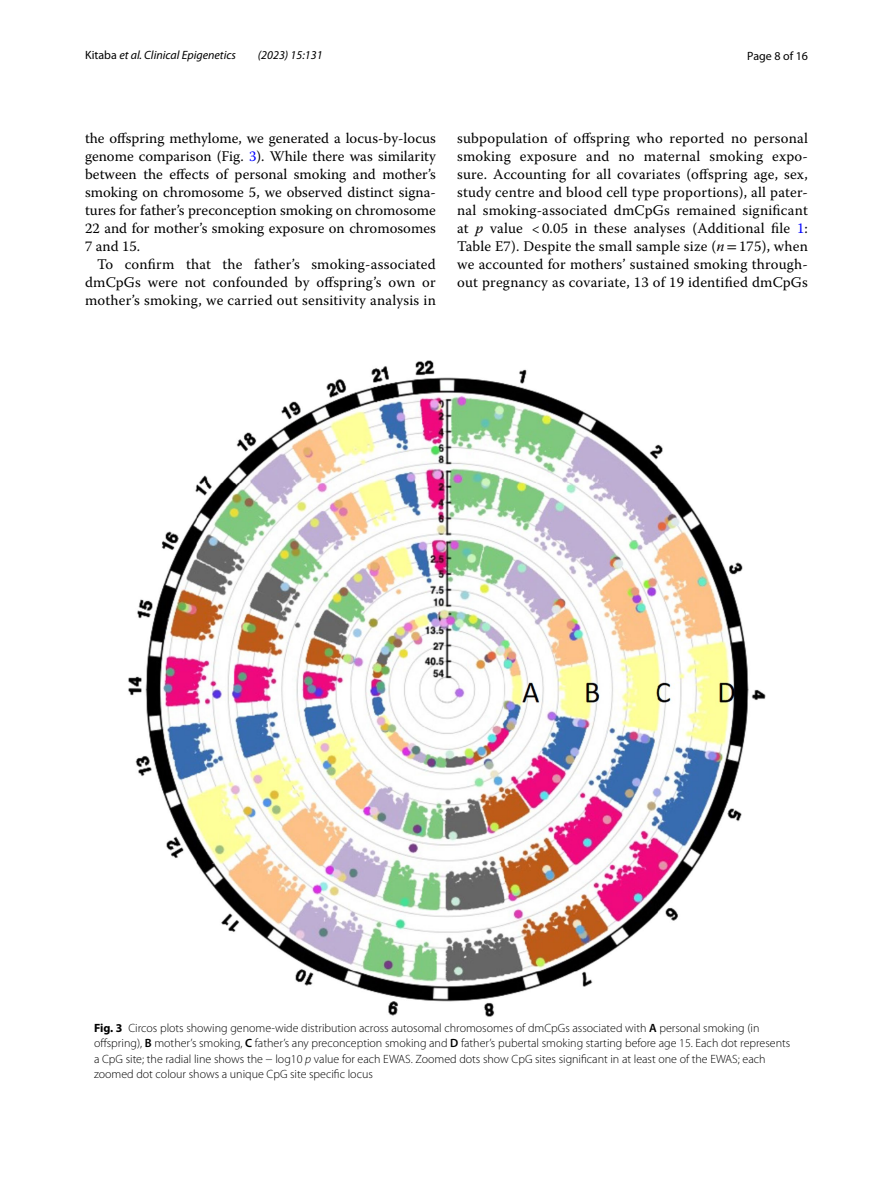
<style>
.page{position:relative;width:893px;height:1187px;background:#fff}
.page>*{position:absolute;margin:0;border:0;box-sizing:border-box;transform-origin:0 0}
.t1{font:14.7px/18px "Warnock Pro";letter-spacing:.015em;color:#000;text-align:justify}
.t2{font:300 12px/15px "Myriad Pro";color:#000}
.t3{font:italic 12px "Myriad Pro";color:#000}
.t4{font:12px "Myriad Pro";color:#000}
.s1{font-style:normal}
.s2{color:#00f}
.s3{font-style:italic}
.s4{font-family:"STIX"}
.s5{font-weight:700}
.s6{font-weight:600}
</style>
<div class="page">
<img style="left:128px;top:360px;width:637px;height:657px">
<p class="t3" style="left:85px;top:48px;width:153px"><span class="s1">Kitaba</span> et al. Clinical Epigenetics</p>
<p class="t3" style="left:258px;top:48px;width:66px">(2023) 15:131</p>
<p class="t4" style="left:747px;top:48px;width:62px">Page 8 of 16</p>
<p class="t1" style="left:85px;top:128px;width:352px">the offspring methylome, we generated a locus-by-locus genome comparison (Fig. <span class="s2">3</span>). While there was similarity between the effects of personal smoking and mother’s smoking on chromosome 5, we observed distinct signa&shy;tures for father’s preconception smoking on chromosome 22 and for mother’s smoking exposure on chromosomes 7 and 15.</p>
<p class="t1" style="left:85px;top:254px;width:352px;text-indent:12px">To confirm that the father’s smoking-associated dmCpGs were not confounded by offspring’s own or mother’s smoking, we carried out sensitivity analysis in</p>
<p class="t1" style="left:457px;top:128px;width:352px">subpopulation of offspring who reported no personal smoking exposure and no maternal smoking expo&shy;sure. Accounting for all covariates (offspring age, sex, study centre and blood cell type proportions), all pater&shy;nal smoking-associated dmCpGs remained significant at <span class="s3">p</span> value &lt; 0.05 in these analyses (Additional file <span class="s2">1</span>:<br>Table E7). Despite the small sample size (<span class="s3">n</span><span class="s4">=</span>175), when we accounted for mothers’ sustained smoking through&shy;out pregnancy as covariate, 13 of 19 identified dmCpGs</p>
<p class="t2" style="left:94px;top:1021px;width:698px"><span class="s5">Fig. 3</span> Circos plots showing genome-wide distribution across autosomal chromosomes of dmCpGs associated with <span class="s6">A</span> personal smoking (in offspring), <span class="s6">B</span> mother’s smoking, <span class="s6">C</span> father’s any preconception smoking and <span class="s6">D</span> father’s pubertal smoking starting before age 15. Each dot represents a CpG site; the radial line shows the − log10 <span class="s3">p</span> value for each EWAS. Zoomed dots show CpG sites significant in at least one of the EWAS; each zoomed dot colour shows a unique CpG site specific locus</p>
</div>
